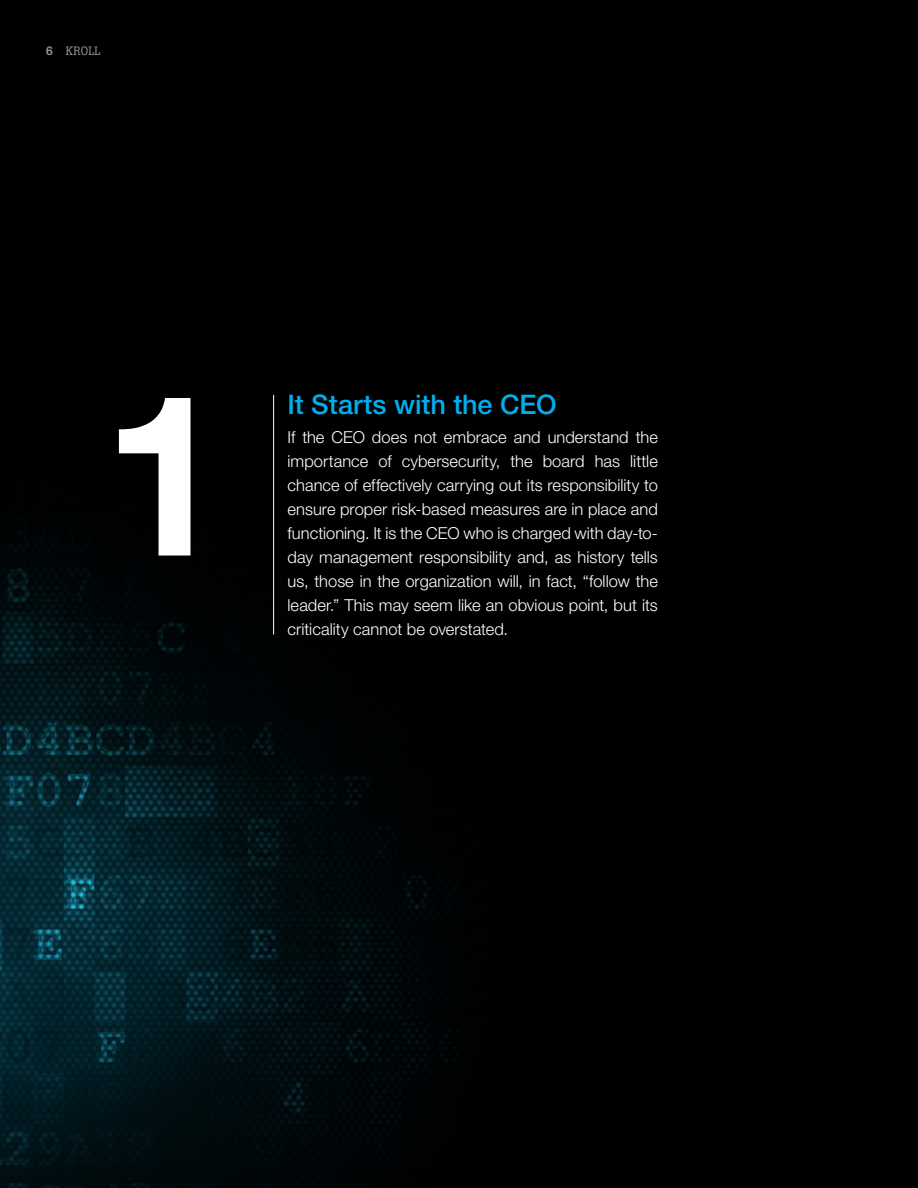
<style>
.page{position:relative;width:918px;height:1188px;background:#000}
.page>*{position:absolute;margin:0;border:0;box-sizing:border-box;transform-origin:0 0}
.t1{font:700 225px "Helvetica Neue LT";color:#fff}
.t2{font:500 27px "Helvetica Neue LT Std";letter-spacing:-.005em;color:#00aeef}
.t3{font:300 16.5px/24px "Helvetica Neue LT Std";color:#fff;text-align:justify}
.t4{font:12px "Boton BQ";letter-spacing:.02em;color:#91969d}
.s1{font-weight:500}
</style>
<div class="page">
<img style="left:0;top:394px;width:455px;height:794px">
<hr style="left:273px;top:395px;width:1px;height:239px;background:#fff">
<p class="t4" style="left:46px;top:44px;width:56px"><span class="s1">6</span> KROLL</p>
<h1 class="t1" style="left:102px;top:336px;width:127px">1</h1>
<h2 class="t2" style="left:288px;top:388px;width:271px">It Starts with the CEO</h2>
<p class="t3" style="left:288px;top:424px;width:372px">If the CEO does not embrace and understand the importance of cybersecurity, the board has little chance of effectively carrying out its responsibility to ensure proper risk-based measures are in place and functioning. It is the CEO who is charged with day-to&shy;day management responsibility and, as history tells us, those in the organization will, in fact, “follow the leader.” This may seem like an obvious point, but its criticality cannot be overstated.</p>
</div>
